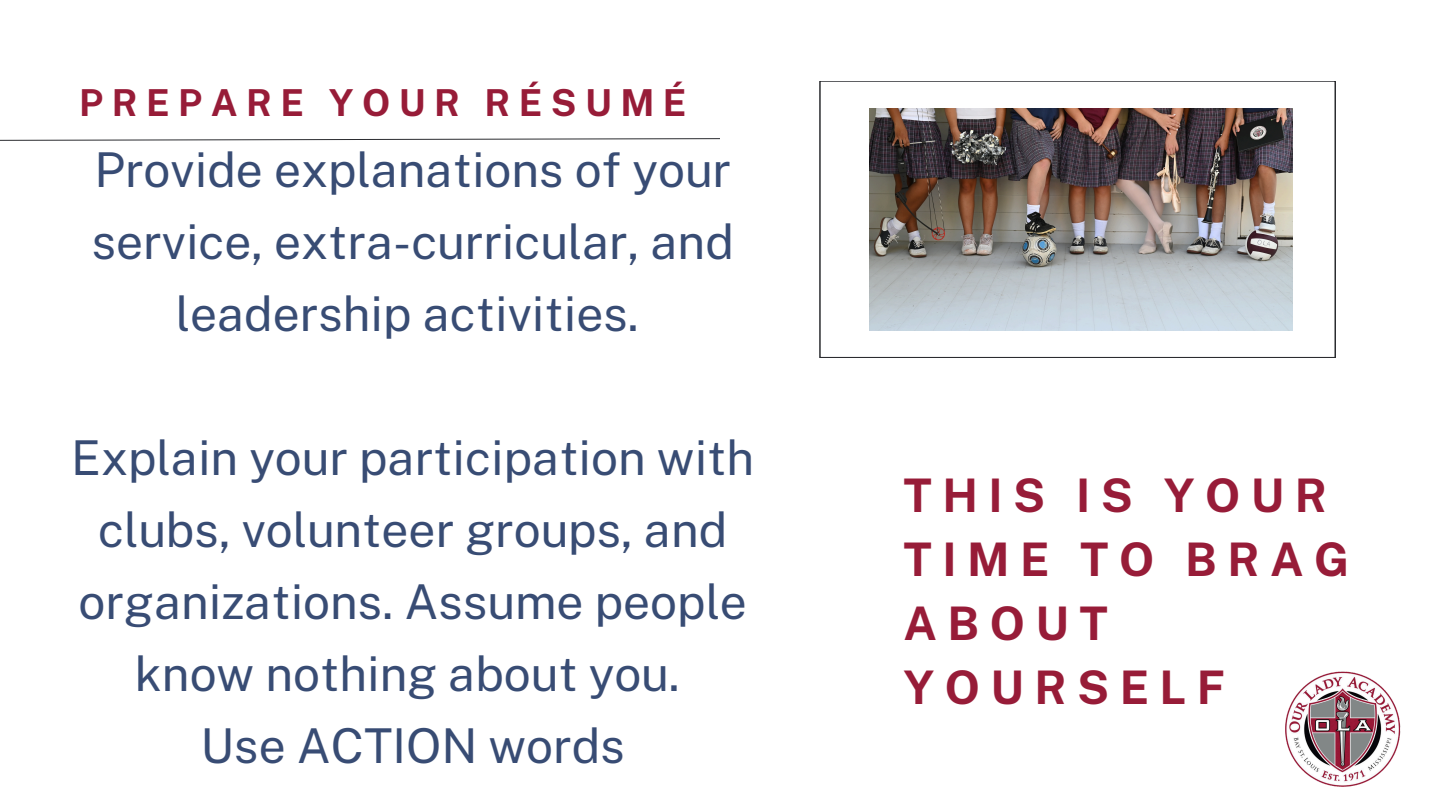
<style>
.page{position:relative;width:1440px;height:810px;background:#fff}
.page>*{position:absolute;margin:0;border:0;box-sizing:border-box;transform-origin:0 0}
.t1{font:48px/72px "Public Sans";color:#384c74;text-align:center}
.t2{font:700 46.3px/64.2px "Public Sans";letter-spacing:.225em;color:#971c38}
.t3{font:700 37.1px "Public Sans";letter-spacing:.225em;color:#971c38}
</style>
<div class="page">
<svg style="left:0;top:138px;width:720px;height:3px"></svg>
<svg style="left:820px;top:81px;width:515px;height:277px"></svg>
<img style="left:870px;top:108px;width:423px;height:222px">
<img style="left:1285px;top:671px;width:116px;height:116px">
<p class="t3" style="left:79px;top:81px;width:609px">PREPARE YOUR RÉSUMÉ</p>
<h2 class="t1" style="left:92px;top:134px;width:644px">Provide explanations of your service, extra-curricular, and leadership activities.</h2>
<h2 class="t1" style="left:71px;top:422px;width:684px">Explain your participation with clubs, volunteer groups, and organizations. Assume people know nothing about you.</h2>
<p class="t1" style="left:201px;top:710px;width:426px">Use ACTION words</p>
<p class="t2" style="left:903px;top:463px;width:448px">THIS IS YOUR<br>TIME TO BRAG<br>ABOUT<br>YOURSELF</p>
</div>
